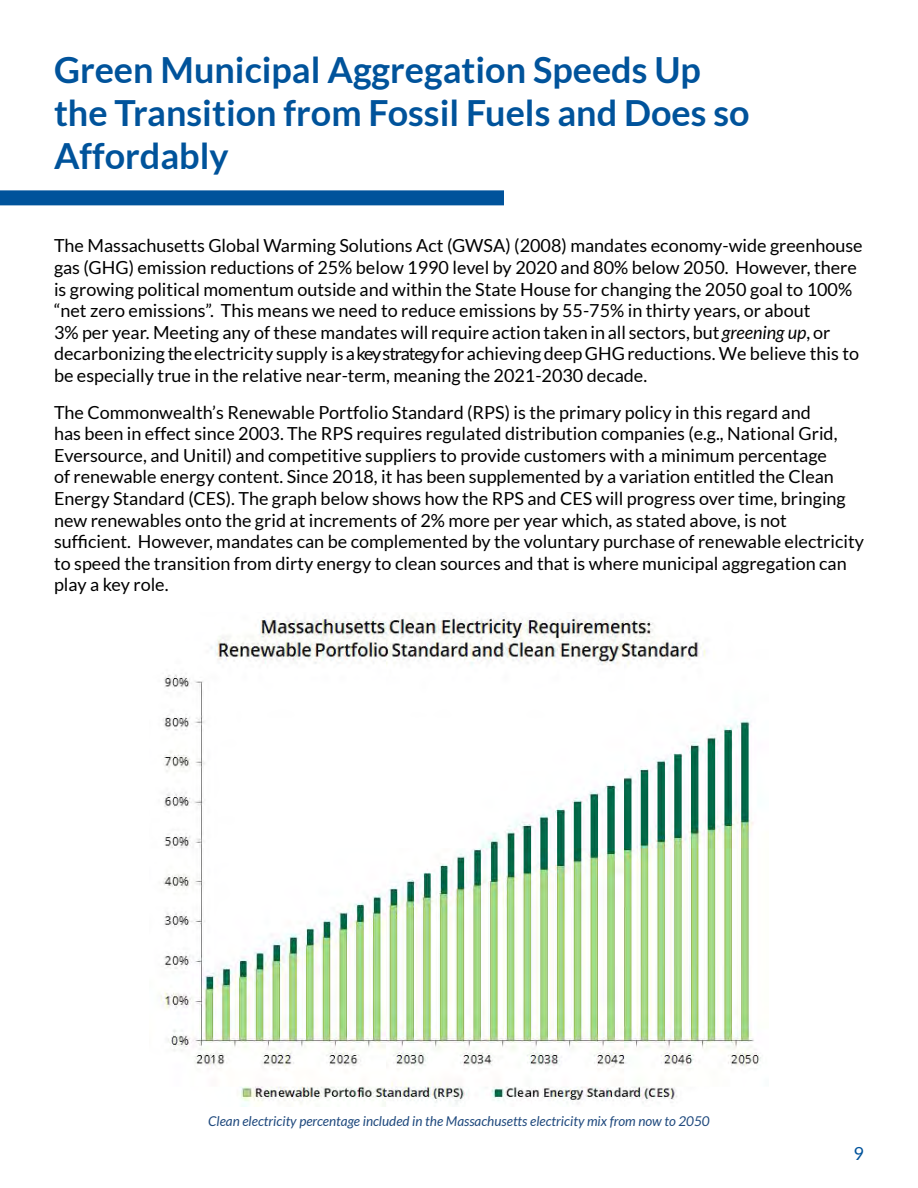
<style>
.page{position:relative;width:918px;height:1188px;background:#fff}
.page>*{position:absolute;margin:0;border:0;box-sizing:border-box;transform-origin:0 0}
.t1{font:700 36px/43.2px "Lato";color:#00539b}
.t2{font:18px/21.6px "Lato";color:#000}
.t3{font:18px "Lato";color:#00539b}
.t4{font:italic 13.5px "Lato";color:#1f497d}
.s1{font-style:italic}
</style>
<div class="page">
<div style="left:0;top:190px;width:504px;height:15px;background:#00539b"></div>
<img style="left:160px;top:615px;width:601px;height:492px">
<h1 class="t1" style="left:54px;top:48px;width:697px">Green Municipal Aggregation Speeds Up the Transition from Fossil Fuels and Does so<br>Affordably</h1>
<p class="t2" style="left:54px;top:235px;width:810px">The Massachusetts Global Warming Solutions Act (GWSA) (2008) mandates economy-wide greenhouse gas (GHG) emission reductions of 25% below 1990 level by 2020 and 80% below 2050. However, there is growing political momentum outside and within the State House for changing the 2050 goal to 100% “net zero emissions”. This means we need to reduce emissions by 55-75% in thirty years, or about<br>3% per year. Meeting any of these mandates will require action taken in all sectors, but <span class="s1">greening up</span>, or decarbonizing the electricity supply is a key strategy for achieving deep GHG reductions. We believe this to be especially true in the relative near-term, meaning the 2021-2030 decade.</p>
<p class="t2" style="left:54px;top:401px;width:812px">The Commonwealth’s Renewable Portfolio Standard (RPS) is the primary policy in this regard and<br>has been in effect since 2003. The RPS requires regulated distribution companies (e.g., National Grid, Eversource, and Unitil) and competitive suppliers to provide customers with a minimum percentage<br>of renewable energy content. Since 2018, it has been supplemented by a variation entitled the Clean Energy Standard (CES). The graph below shows how the RPS and CES will progress over time, bringing new renewables onto the grid at increments of 2% more per year which, as stated above, is not sufficient. However, mandates can be complemented by the voluntary purchase of renewable electricity to speed the transition from dirty energy to clean sources and that is where municipal aggregation can play a key role.</p>
<p class="t4" style="left:208px;top:1114px;width:503px">Clean electricity percentage included in the Massachusetts electricity mix from now to 2050</p>
<p class="t3" style="left:854px;top:1144px;width:12px">9</p>
</div>
